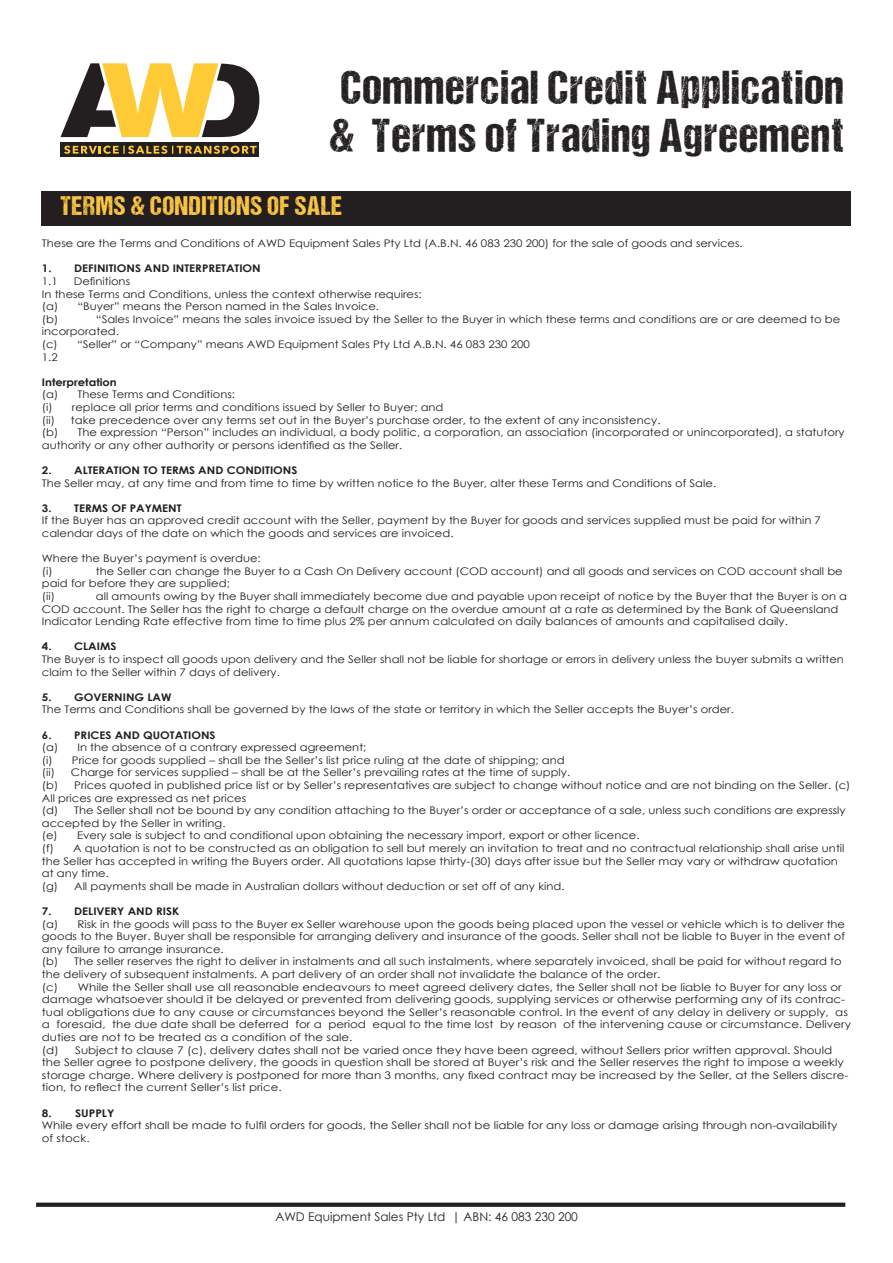
<style>
.page{position:relative;width:893px;height:1263px;background:#fff}
.page>*{position:absolute;margin:0;border:0;box-sizing:border-box;transform-origin:0 0}
.t1{font:47.7px/47.7px "DCC Ash";letter-spacing:.03em;color:#231f20}
.t2{font:27px "DCC Ash";letter-spacing:.03em;color:#fec844}
.t3{font:12px "Century Gothic";color:#231f20}
.t4{font:10.5px/12.6px "Century Gothic";color:#231f20;scale:1.1 1}
.t5{font:700 10.5px "Century Gothic";color:#231f20;scale:1.1 1}
.t6{font:10.5px/12.6px "Century Gothic";color:#231f20;scale:1.13 1}
.t7{font:700 10.5px "Century Gothic";color:#231f20;scale:1.13 1}
</style>
<div class="page">
<div style="left:42px;top:191px;width:809px;height:34px;background:#231f20"></div>
<div style="left:36px;top:1202px;width:809px;height:5px;background:#231f20"></div>
<svg style="left:60px;top:63px;width:199px;height:74px"></svg>
<div style="left:60px;top:142px;width:199px;height:15px;background:#231f20"></div>
<svg style="left:64px;top:146px;width:193px;height:8px"></svg>
<h1 class="t1" style="left:329px;top:63px;width:516px">Commercial Credit Application &amp; Terms of Trading Agreement</h1>
<h2 class="t2" style="left:60px;top:191px;width:283px">TERMS &amp; CONDITIONS OF SALE</h2>
<p class="t4" style="left:42px;top:237px;width:639px">These are the Terms and Conditions of AWD Equipment Sales Pty Ltd (A.B.N. 46 083 230 200) for the sale of goods and services.</p>
<p class="t5" style="left:42px;top:261px;width:201px">1. DEFINITIONS AND INTERPRETATION</p>
<p class="t4" style="left:42px;top:275px;width:16px">1.1</p>
<p class="t4" style="left:42px;top:275px;width:347px;text-indent:32px">Definitions<br>In these Terms and Conditions, unless the context otherwise requires: (a) “Buyer” means the Person named in the Sales Invoice.<br>(b)</p>
<p class="t4" style="left:42px;top:312px;width:727px;text-indent:54px">“Sales Invoice” means the sales invoice issued by the Seller to the Buyer in which these terms and conditions are or are deemed to be incorporated.<br>(c) “Seller” or “Company” means AWD Equipment Sales Pty Ltd A.B.N. 46 083 230 200<br>1.2</p>
<p class="t5" style="left:42px;top:374px;width:70px">Interpretation</p>
<p class="t4" style="left:42px;top:388px;width:367px">(a) These Terms and Conditions:<br>(i) replace all prior terms and conditions issued by Seller to Buyer; and (ii)</p>
<p class="t4" style="left:42px;top:413px;width:731px;text-indent:29px">take precedence over any terms set out in the Buyer’s purchase order, to the extent of any inconsistency.<br>(b) The expression “Person” includes an individual, a body politic, a corporation, an association (incorporated or unincorporated), a statutory authority or any other authority or persons identified as the Seller.</p>
<p class="t5" style="left:42px;top:462px;width:234px">2. ALTERATION TO TERMS AND CONDITIONS</p>
<p class="t4" style="left:42px;top:476px;width:614px">The Seller may, at any time and from time to time by written notice to the Buyer, alter these Terms and Conditions of Sale.</p>
<p class="t5" style="left:42px;top:500px;width:129px">3. TERMS OF PAYMENT</p>
<p class="t4" style="left:42px;top:514px;width:710px">If the Buyer has an approved credit account with the Seller, payment by the Buyer for goods and services supplied must be paid for within 7 calendar days of the date on which the goods and services are invoiced.</p>
<p class="t4" style="left:42px;top:552px;width:200px">Where the Buyer’s payment is overdue: (i)</p>
<p class="t4" style="left:42px;top:564px;width:730px;text-indent:54px">the Seller can change the Buyer to a Cash On Delivery account (COD account) and all goods and services on COD account shall be paid for before they are supplied;<br>(ii)</p>
<p class="t4" style="left:42px;top:590px;width:733px;text-indent:54px">all amounts owing by the Buyer shall immediately become due and payable upon receipt of notice by the Buyer that the Buyer is on a<br>COD account. The Seller has the right to charge a default charge on the overdue amount at a rate as determined by the Bank of Queensland<br>Indicator Lending Rate effective from time to time plus 2% per annum calculated on daily balances of amounts and capitalised daily.</p>
<p class="t5" style="left:42px;top:639px;width:69px">4. CLAIMS</p>
<p class="t4" style="left:42px;top:653px;width:731px">The Buyer is to inspect all goods upon delivery and the Seller shall not be liable for shortage or errors in delivery unless the buyer submits a written claim to the Seller within 7 days of delivery.</p>
<p class="t5" style="left:42px;top:689px;width:119px">5. GOVERNING LAW</p>
<p class="t4" style="left:42px;top:703px;width:631px">The Terms and Conditions shall be governed by the laws of the state or territory in which the Seller accepts the Buyer’s order.</p>
<p class="t5" style="left:42px;top:727px;width:159px">6. PRICES AND QUOTATIONS</p>
<p class="t4" style="left:42px;top:741px;width:477px">(a) In the absence of a contrary expressed agreement;<br>(i) Price for goods supplied – shall be the Seller’s list price ruling at the date of shipping; and (ii)</p>
<p class="t4" style="left:42px;top:766px;width:737px;text-indent:29px">Charge for services supplied – shall be at the Seller’s prevailing rates at the time of supply.<br>(b) Prices quoted in published price list or by Seller’s representatives are subject to change without notice and are not binding on the Seller. (c)<br>All prices are expressed as net prices<br>(d) The Seller shall not be bound by any condition attaching to the Buyer’s order or acceptance of a sale, unless such conditions are expressly accepted by the Seller in writing.<br>(e) Every sale is subject to and conditional upon obtaining the necessary import, export or other licence.<br>(f) A quotation is not to be constructed as an obligation to sell but merely an invitation to treat and no contractual relationship shall arise until the Seller has accepted in writing the Buyers order. All quotations lapse thirty-(30) days after issue but the Seller may vary or withdraw quotation at any time.<br>(g) All payments shall be made in Australian dollars without deduction or set off of any kind.</p>
<p class="t5" style="left:42px;top:903px;width:126px">7. DELIVERY AND RISK</p>
<p class="t4" style="left:42px;top:917px;width:737px">(a) Risk in the goods will pass to the Buyer ex Seller warehouse upon the goods being placed upon the vessel or vehicle which is to deliver the goods to the Buyer. Buyer shall be responsible for arranging delivery and insurance of the goods. Seller shall not be liable to Buyer in the event of any failure to arrange insurance.<br>(b) The seller reserves the right to deliver in instalments and all such instalments, where separately invoiced, shall be paid for without regard to the delivery of subsequent instalments. A part delivery of an order shall not invalidate the balance of the order.<br>(c) While the Seller shall use all reasonable endeavours to meet agreed delivery dates, the Seller shall not be liable to Buyer for any loss or damage whatsoever should it be delayed or prevented from delivering goods, supplying services or otherwise performing any of its contrac&shy;tual obligations due to any cause or circumstances beyond the Seller’s reasonable control. In the event of any delay in delivery or supply, as a foresaid, the due date shall be deferred for a period equal to the time lost by reason of the intervening cause or circumstance. Delivery duties are not to be treated as a condition of the sale.<br>(d) Subject to clause 7 (c), delivery dates shall not be varied once they have been agreed, without Sellers prior written approval. Should the Seller agree to postpone delivery, the goods in question shall be stored at Buyer’s risk and the Seller reserves the right to impose a weekly storage charge. Where delivery is postponed for more than 3 months, any fixed contract may be increased by the Seller, at the Sellers discre&shy;tion, to reflect the current Seller’s list price.</p>
<p class="t7" style="left:42px;top:1105px;width:66px">8. SUPPLY</p>
<p class="t6" style="left:42px;top:1119px;width:705px">While every effort shall be made to fulfil orders for goods, the Seller shall not be liable for any loss or damage arising through non-availability of stock.</p>
<p class="t3" style="left:275px;top:1208px;width:304px">AWD Equipment Sales Pty Ltd | ABN: 46 083 230 200</p>
</div>
